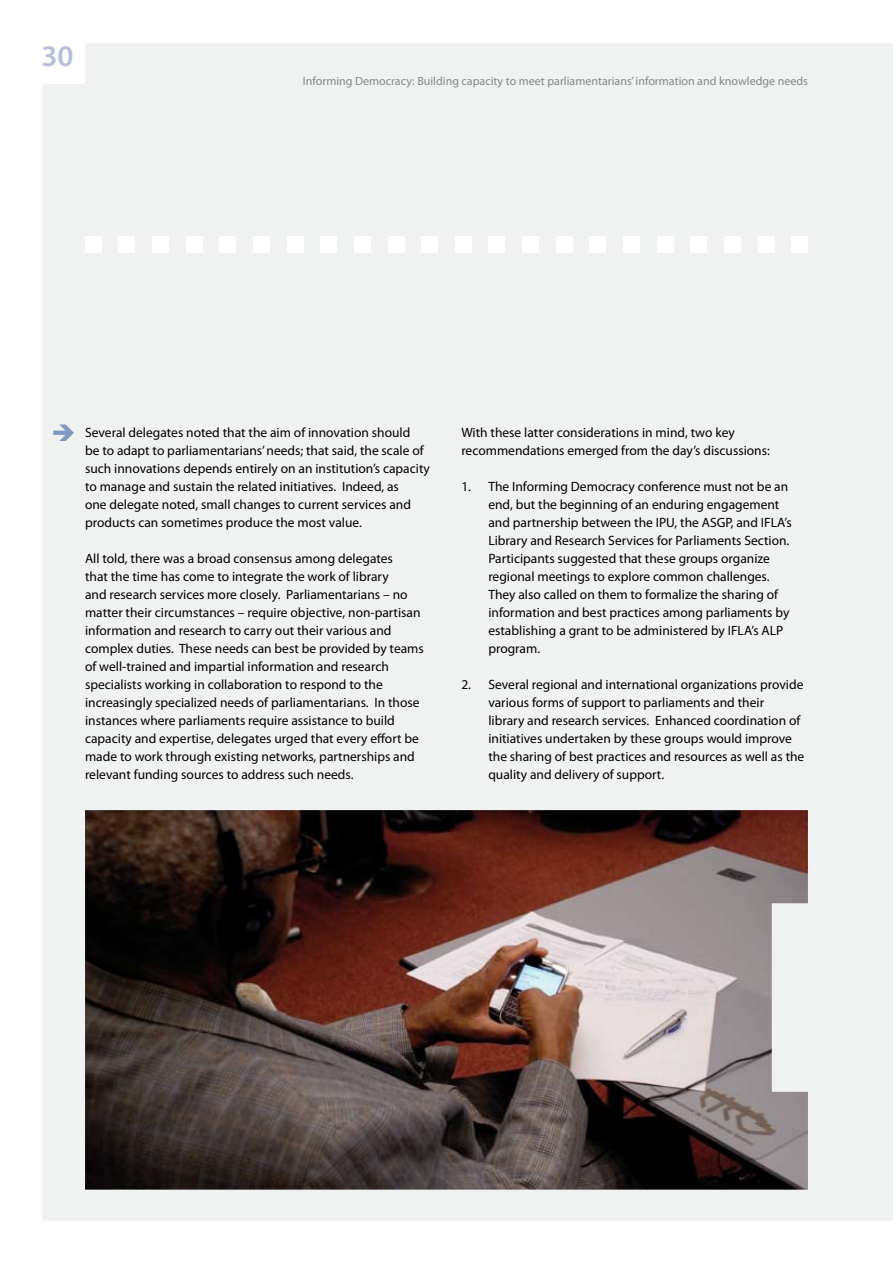
<style>
.page{position:relative;width:893px;height:1263px;background:#fff}
.page>*{position:absolute;margin:0;border:0;box-sizing:border-box;transform-origin:0 0}
.t1{font:600 30px "Myriad Pro";color:#b4bfda}
.t2{font:13.5px/18px "Myriad Pro";color:#000}
.t3{font:12px "Myriad Pro";color:#87888a}
</style>
<div class="page">
<div style="left:43px;top:43px;width:850px;height:1177px;background:#f0f1f1"></div>
<div style="left:42px;top:42px;width:43px;height:42px;background:#fff"></div>
<div style="left:85px;top:237px;width:16px;height:16px;background:#fff"></div>
<div style="left:220px;top:237px;width:16px;height:16px;background:#fff"></div>
<div style="left:354px;top:237px;width:16px;height:16px;background:#fff"></div>
<div style="left:489px;top:237px;width:16px;height:16px;background:#fff"></div>
<div style="left:691px;top:237px;width:16px;height:16px;background:#fff"></div>
<div style="left:152px;top:237px;width:17px;height:16px;background:#fff"></div>
<div style="left:287px;top:237px;width:16px;height:16px;background:#fff"></div>
<div style="left:421px;top:237px;width:17px;height:16px;background:#fff"></div>
<div style="left:556px;top:237px;width:16px;height:16px;background:#fff"></div>
<div style="left:758px;top:237px;width:16px;height:16px;background:#fff"></div>
<div style="left:119px;top:237px;width:16px;height:16px;background:#fff"></div>
<div style="left:253px;top:237px;width:17px;height:16px;background:#fff"></div>
<div style="left:388px;top:237px;width:16px;height:16px;background:#fff"></div>
<div style="left:522px;top:237px;width:17px;height:16px;background:#fff"></div>
<div style="left:724px;top:237px;width:17px;height:16px;background:#fff"></div>
<div style="left:186px;top:237px;width:16px;height:16px;background:#fff"></div>
<div style="left:321px;top:237px;width:16px;height:16px;background:#fff"></div>
<div style="left:455px;top:237px;width:16px;height:16px;background:#fff"></div>
<div style="left:657px;top:237px;width:16px;height:16px;background:#fff"></div>
<div style="left:590px;top:237px;width:16px;height:16px;background:#fff"></div>
<div style="left:792px;top:237px;width:16px;height:16px;background:#fff"></div>
<div style="left:623px;top:237px;width:17px;height:16px;background:#fff"></div>
<img style="left:85px;top:810px;width:723px;height:379px">
<h1 class="t1" style="left:41px;top:37px;width:34px">30</h1>
<p class="t3" style="left:303px;top:74px;width:507px">Informing Democracy: Building capacity to meet parliamentarians’ information and knowledge needs</p>
<p class="t2" style="left:85px;top:423px;width:346px">Several delegates noted that the aim of innovation should<br>be to adapt to parliamentarians’ needs; that said, the scale of such innovations depends entirely on an institution’s capacity to manage and sustain the related initiatives. Indeed, as<br>one delegate noted, small changes to current services and products can sometimes produce the most value.</p>
<p class="t2" style="left:85px;top:549px;width:340px">All told, there was a broad consensus among delegates<br>that the time has come to integrate the work of library<br>and research services more closely. Parliamentarians – no matter their circumstances – require objective, non-partisan information and research to carry out their various and complex duties. These needs can best be provided by teams of well-trained and impartial information and research specialists working in collaboration to respond to the increasingly specialized needs of parliamentarians. In those instances where parliaments require assistance to build capacity and expertise, delegates urged that every effort be made to work through existing networks, partnerships and relevant funding sources to address such needs.</p>
<p class="t2" style="left:461px;top:423px;width:310px">With these latter considerations in mind, two key recommendations emerged from the day’s discussions:</p>
<p class="t2" style="left:488px;top:477px;width:305px;text-indent:-27px">1. The Informing Democracy conference must not be an end, but the beginning of an enduring engagement and partnership between the IPU, the ASGP, and IFLA’s Library and Research Services for Parliaments Section.<br>Participants suggested that these groups organize regional meetings to explore common challenges.<br>They also called on them to formalize the sharing of information and best practices among parliaments by establishing a grant to be administered by IFLA’s ALP program.</p>
<p class="t2" style="left:488px;top:675px;width:318px;text-indent:-27px">2. Several regional and international organizations provide various forms of support to parliaments and their<br>library and research services. Enhanced coordination of initiatives undertaken by these groups would improve the sharing of best practices and resources as well as the quality and delivery of support.</p>
</div>
